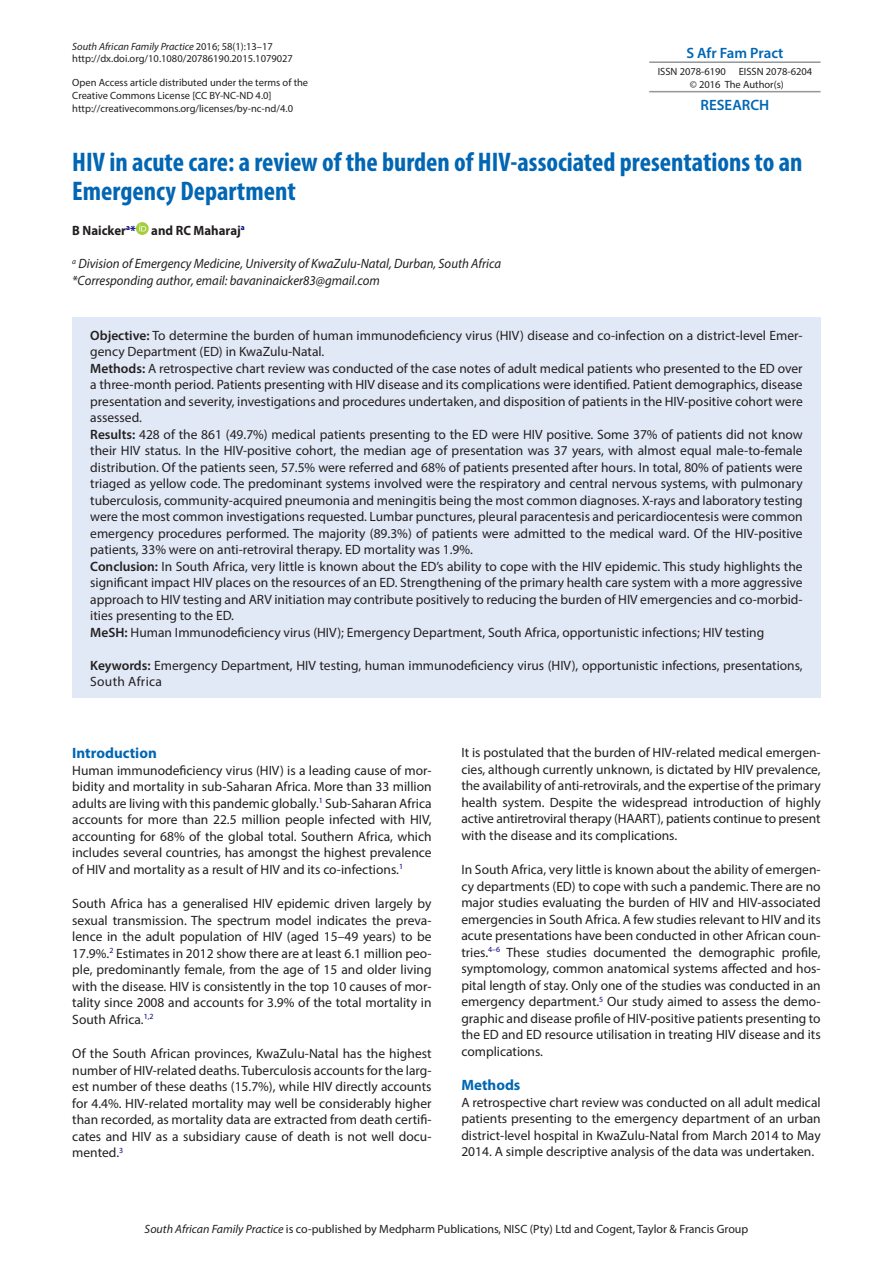
<style>
.page{position:relative;width:893px;height:1263px;background:#fff}
.page>*{position:absolute;margin:0;border:0;box-sizing:border-box;transform-origin:0 0}
.t1{font:700 condensed 27px/28.5px "Myriad Pro";color:#0166b3}
.t2{font:600 15px "Myriad Pro";color:#0166b3}
.t3{font:700 15px "Myriad Pro";color:#0166b3}
.t4{font:13.5px/16.5px "Myriad Pro";color:#231f20;text-align:justify}
.t5{font:italic 13.5px/16.5px "Myriad Pro";color:#231f20;scale:.95 1}
.t6{font:700 13.5px "Myriad Pro";color:#231f20;scale:.95 1}
.t7{font:12px "Myriad Pro";color:#231f20}
.t8{font:10.5px/12.6px "Myriad Pro";color:#231f20}
.s1{font-style:italic}
.s2{color:#000080}
.s3{font-weight:600}
</style>
<div class="page">
<hr style="left:649px;top:61px;width:172px;height:2px;background:#93969a">
<hr style="left:649px;top:91px;width:172px;height:1px;background:#93969a">
<svg style="left:136px;top:222px;width:13px;height:13px"></svg>
<svg style="left:139px;top:224px;width:7px;height:7px"></svg>
<div style="left:72px;top:318px;width:749px;height:380px;background:#e1e9f6"></div>
<p class="t8" style="left:72px;top:40px;width:222px"><span class="s1">South African Family Practice</span> 2016; 58(1):13–17 http://dx.doi.org/10.1080/20786190.2015.1079027</p>
<p class="t8" style="left:72px;top:76px;width:237px">Open Access article distributed under the terms of the<br>Creative Commons License [CC BY-NC-ND 4.0] http://creativecommons.org/licenses/by-nc-nd/4.0</p>
<h1 class="t1" style="left:72px;top:147px;width:732px">HIV in acute care: a review of the burden of HIV-associated presentations to an<br>Emergency Department</h1>
<p class="t6" style="left:72px;top:222px;width:183px">B Naicker<sup>a</sup><span class="s2">*</span> and RC Maharaj<sup>a</sup></p>
<p class="t5" style="left:72px;top:255px;width:453px"><sup>a</sup> Division of Emergency Medicine, University of KwaZulu-Natal, Durban, South Africa *Corresponding author, email: bavaninaicker83@gmail.com</p>
<p class="t2" style="left:686px;top:43px;width:99px">S Afr Fam Pract</p>
<p class="t8" style="left:658px;top:65px;width:156px;text-align:center">ISSN 2078-6190 EISSN 2078-6204 © 2016 The Author(s)</p>
<p class="t2" style="left:701px;top:95px;width:70px">RESEARCH</p>
<p class="t4" style="left:90px;top:327px;width:714px;text-align:left"><span class="s3">Objective:</span> To determine the burden of human immunodeficiency virus (HIV) disease and co-infection on a district-level Emer&shy;gency Department (ED) in KwaZulu-Natal.<br><span class="s3">Methods:</span> A retrospective chart review was conducted of the case notes of adult medical patients who presented to the ED over a three-month period. Patients presenting with HIV disease and its complications were identified. Patient demographics, disease presentation and severity, investigations and procedures undertaken, and disposition of patients in the HIV-positive cohort were assessed.<br><span class="s3">Results:</span> 428 of the 861 (49.7%) medical patients presenting to the ED were HIV positive. Some 37% of patients did not know their HIV status. In the HIV-positive cohort, the median age of presentation was 37 years, with almost equal male-to-female distribution. Of the patients seen, 57.5% were referred and 68% of patients presented after hours. In total, 80% of patients were triaged as yellow code. The predominant systems involved were the respiratory and central nervous systems, with pulmonary tuberculosis, community-acquired pneumonia and meningitis being the most common diagnoses. X-rays and laboratory testing were the most common investigations requested. Lumbar punctures, pleural paracentesis and pericardiocentesis were common emergency procedures performed. The majority (89.3%) of patients were admitted to the medical ward. Of the HIV-positive patients, 33% were on anti-retroviral therapy. ED mortality was 1.9%.<br><span class="s3">Conclusion:</span> In South Africa, very little is known about the ED’s ability to cope with the HIV epidemic. This study highlights the significant impact HIV places on the resources of an ED. Strengthening of the primary health care system with a more aggressive approach to HIV testing and ARV initiation may contribute positively to reducing the burden of HIV emergencies and co-morbid&shy;ities presenting to the ED.<br><span class="s3">MeSH:</span> Human Immunodeficiency virus (HIV); Emergency Department, South Africa, opportunistic infections; HIV testing</p>
<p class="t4" style="left:90px;top:657px;width:714px"><span class="s3">Keywords:</span> Emergency Department, HIV testing, human immunodeficiency virus (HIV), opportunistic infections, presentations,<br>South Africa</p>
<p class="t3" style="left:72px;top:743px;width:86px">Introduction</p>
<p class="t4" style="left:72px;top:762px;width:361px">Human immunodeficiency virus (HIV) is a leading cause of mor&shy;bidity and mortality in sub-Saharan Africa. More than 33 million adults are living with this pandemic globally.<sup>1</sup> Sub-Saharan Africa accounts for more than 22.5 million people infected with HIV, accounting for 68% of the global total. Southern Africa, which includes several countries, has amongst the highest prevalence of HIV and mortality as a result of HIV and its co-infections.<sup>1</sup></p>
<p class="t4" style="left:72px;top:895px;width:361px">South Africa has a generalised HIV epidemic driven largely by sexual transmission. The spectrum model indicates the preva&shy;lence in the adult population of HIV (aged 15–49 years) to be 17.9%.<sup>2</sup> Estimates in 2012 show there are at least 6.1 million peo&shy;ple, predominantly female, from the age of 15 and older living with the disease. HIV is consistently in the top 10 causes of mor&shy;tality since 2008 and accounts for 3.9% of the total mortality in South Africa.<sup>1</sup><sup>,</sup><sup>2</sup></p>
<p class="t4" style="left:72px;top:1045px;width:361px">Of the South African provinces, KwaZulu-Natal has the highest number of HIV-related deaths. Tuberculosis accounts for the larg&shy;est number of these deaths (15.7%), while HIV directly accounts for 4.4%. HIV-related mortality may well be considerably higher than recorded, as mortality data are extracted from death certifi&shy;cates and HIV as a subsidiary cause of death is not well docu&shy;mented.<sup>3</sup></p>
<p class="t4" style="left:461px;top:744px;width:361px">It is postulated that the burden of HIV-related medical emergen&shy;cies, although currently unknown, is dictated by HIV prevalence, the availability of anti-retrovirals, and the expertise of the primary health system. Despite the widespread introduction of highly active antiretroviral therapy (HAART), patients continue to present with the disease and its complications.</p>
<p class="t4" style="left:461px;top:861px;width:361px">In South Africa, very little is known about the ability of emergen&shy;cy departments (ED) to cope with such a pandemic. There are no major studies evaluating the burden of HIV and HIV-associated emergencies in South Africa. A few studies relevant to HIV and its acute presentations have been conducted in other African coun&shy;tries.<sup>4–6</sup> These studies documented the demographic profile, symptomology, common anatomical systems affected and hos&shy;pital length of stay. Only one of the studies was conducted in an emergency department.<sup>5</sup> Our study aimed to assess the demo&shy;graphic and disease profile of HIV-positive patients presenting to the ED and ED resource utilisation in treating HIV disease and its complications.</p>
<p class="t3" style="left:461px;top:1075px;width:61px">Methods</p>
<p class="t4" style="left:461px;top:1094px;width:361px">A retrospective chart review was conducted on all adult medical patients presenting to the emergency department of an urban district-level hospital in KwaZulu-Natal from March 2014 to May 2014. A simple descriptive analysis of the data was undertaken.</p>
<p class="t7" style="left:145px;top:1221px;width:605px"><span class="s1">South African Family Practice</span> is co-published by Medpharm Publications, NISC (Pty) Ltd and Cogent, Taylor &amp; Francis Group</p>
</div>
